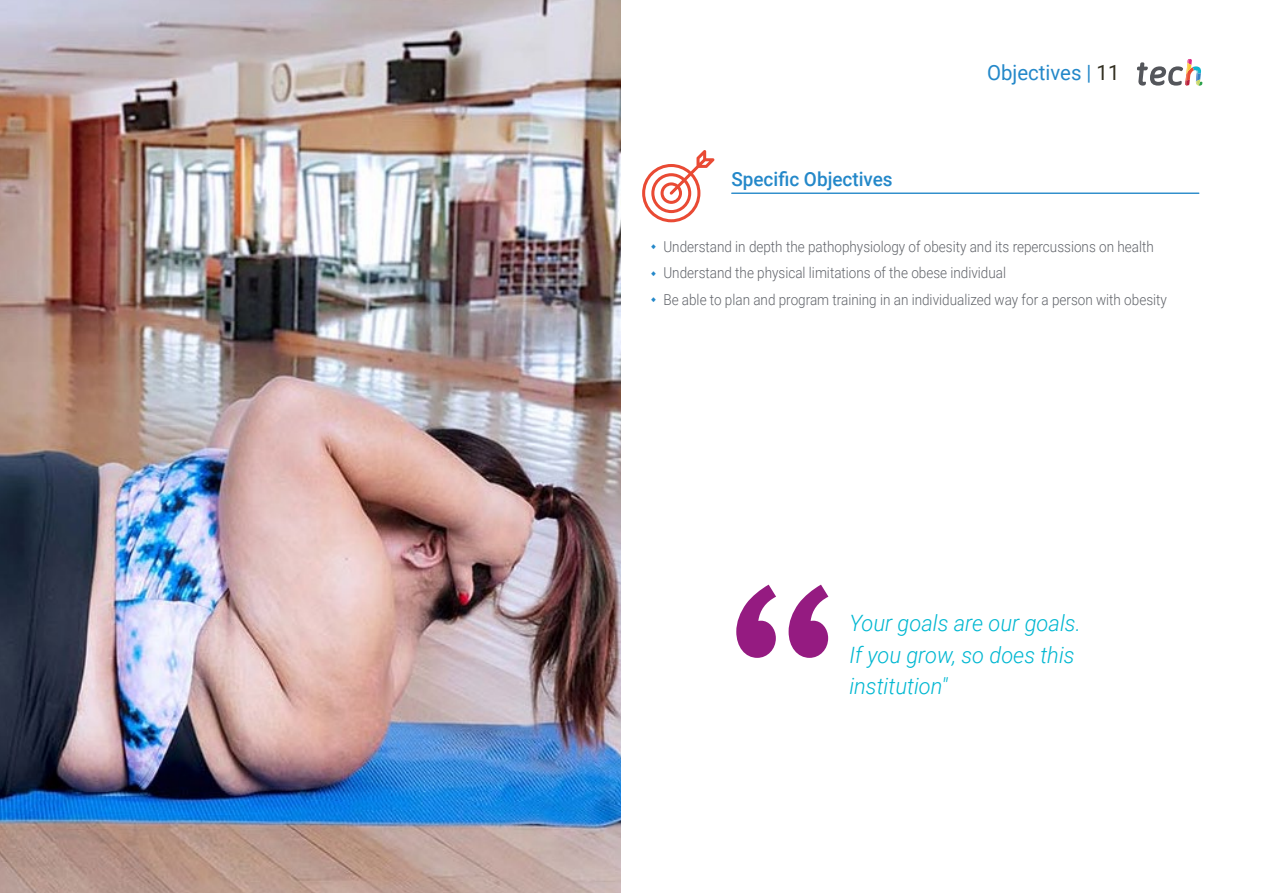
<style>
.page{position:relative;width:1263px;height:893px;background:#fff}
.page>*{position:absolute;margin:0;border:0;box-sizing:border-box;transform-origin:0 0}
.t1{font:italic 300 22.5px/31.5px "Roboto";color:#00b7d1}
.t2{font:21px "Roboto";color:#2488c9}
.t3{font:500 19.5px "Roboto";color:#2488c9}
.t4{font:300 15px/26.7px "Roboto";color:#61646a;scale:.9 1}
.s1{color:#312e20}
</style>
<div class="page">
<img style="left:0;top:0;width:621px;height:893px">
<svg style="left:1137px;top:59px;width:65px;height:27px"></svg>
<svg style="left:642px;top:150px;width:72px;height:72px"></svg>
<hr style="left:731px;top:193px;width:468px;height:1px;background:#2488c9">
<svg style="left:736px;top:585px;width:92px;height:73px"></svg>
<h3 class="t3" style="left:731px;top:165px;width:163px">Specific Objectives</h3>
<h2 class="t2" style="left:987px;top:57px;width:134px">Objectives | <span class="s1">11</span></h2>
<p class="t4" style="left:663px;top:232px;width:561px">Understand in depth the pathophysiology of obesity and its repercussions on health<br>Understand the physical limitations of the obese individual<br>Be able to plan and program training in an individualized way for a person with obesity</p>
<h1 class="t1" style="left:849px;top:606px;width:233px">Your goals are our goals.<br>If you grow, so does this institution"</h1>
</div>
